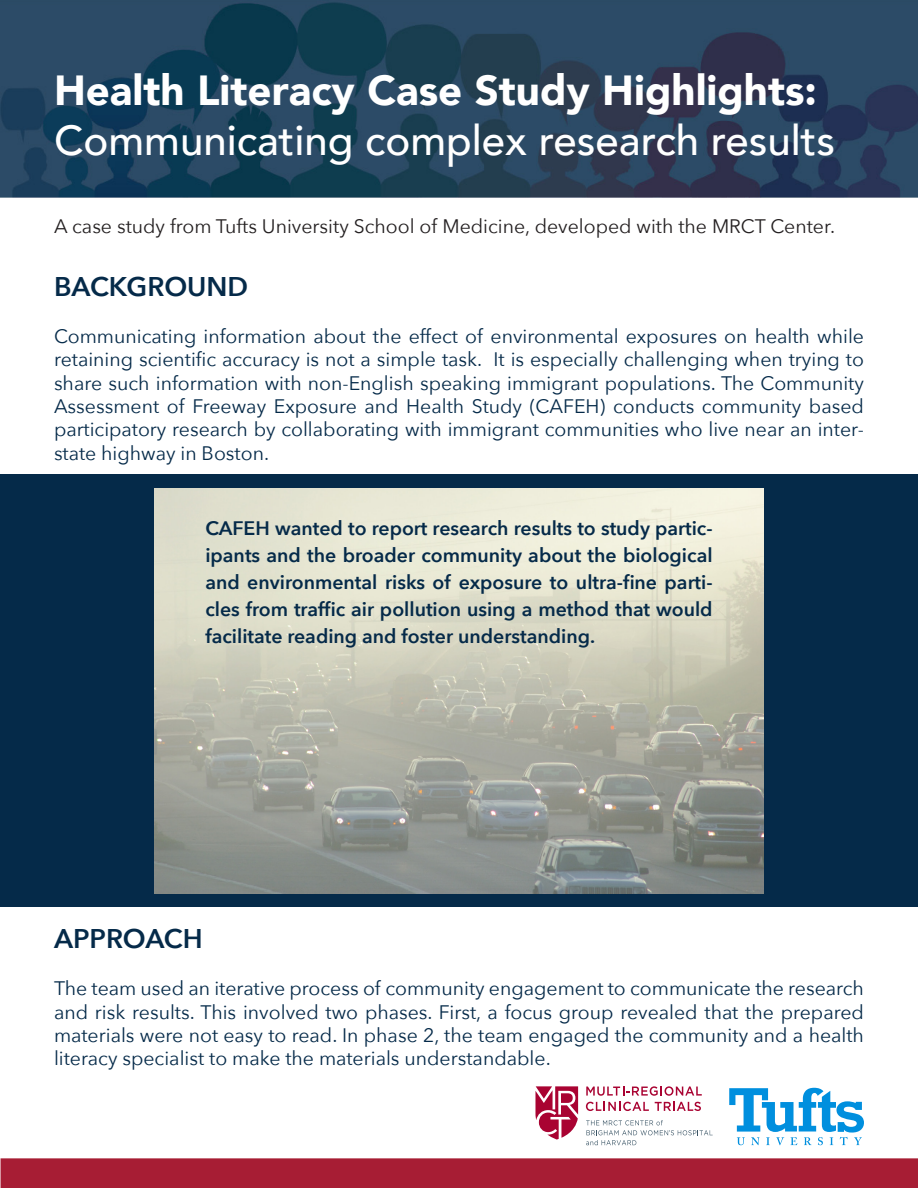
<style>
.page{position:relative;width:918px;height:1188px;background:#fff}
.page>*{position:absolute;margin:0;border:0;box-sizing:border-box;transform-origin:0 0}
.t1{font:500 42px "Avenir";color:#fff}
.t2{font:900 42px "Avenir";color:#fff}
.t3{font:600 27px "Avenir Next";color:#052a49}
.t4{font:19.5px/23.4px "Avenir Next";color:#052a49;text-align:justify}
.t5{font:600 19.5px/27px "Avenir Next";color:#052a49;text-align:justify}
.t6{font:19.5px "Avenir Next";color:#231f20}
</style>
<div class="page">
<div style="left:0;top:474px;width:918px;height:433px;background:#052a49"></div>
<img style="left:154px;top:488px;width:610px;height:405px">
<img style="left:0;top:0;width:918px;height:197px">
<div style="left:0;top:1158px;width:918px;height:30px;background:#a71d34"></div>
<svg style="left:729px;top:1088px;width:135px;height:57px"></svg>
<svg style="left:535px;top:1086px;width:43px;height:54px"></svg>
<svg style="left:586px;top:1086px;width:116px;height:10px"></svg>
<svg style="left:586px;top:1102px;width:63px;height:9px"></svg>
<svg style="left:655px;top:1102px;width:46px;height:9px"></svg>
<svg style="left:586px;top:1120px;width:127px;height:25px"></svg>
<p class="t2" style="left:54px;top:54px;width:765px">Health Literacy Case Study Highlights:</p>
<p class="t1" style="left:54px;top:104px;width:783px">Communicating complex research results</p>
<p class="t6" style="left:54px;top:210px;width:783px">A case study from Tufts University School of Medicine, developed with the MRCT Center.</p>
<p class="t3" style="left:54px;top:263px;width:196px">BACKGROUND</p>
<p class="t4" style="left:54px;top:324px;width:812px">Communicating information about the effect of environmental exposures on health while retaining scientific accuracy is not a simple task. It is especially challenging when trying to share such information with non-English speaking immigrant populations. The Community Assessment of Freeway Exposure and Health Study (CAFEH) conducts community based participatory research by collaborating with immigrant communities who live near an inter&shy;state highway in Boston.</p>
<p class="t5" style="left:205px;top:514px;width:509px">CAFEH wanted to report research results to study partic&shy;ipants and the broader community about the biological and environmental risks of exposure to ultra-fine parti&shy;cles from traffic air pollution using a method that would facilitate reading and foster understanding.</p>
<p class="t3" style="left:54px;top:916px;width:150px">APPROACH</p>
<p class="t4" style="left:54px;top:976px;width:812px">The team used an iterative process of community engagement to communicate the research and risk results. This involved two phases. First, a focus group revealed that the prepared materials were not easy to read. In phase 2, the team engaged the community and a health literacy specialist to make the materials understandable.</p>
</div>
